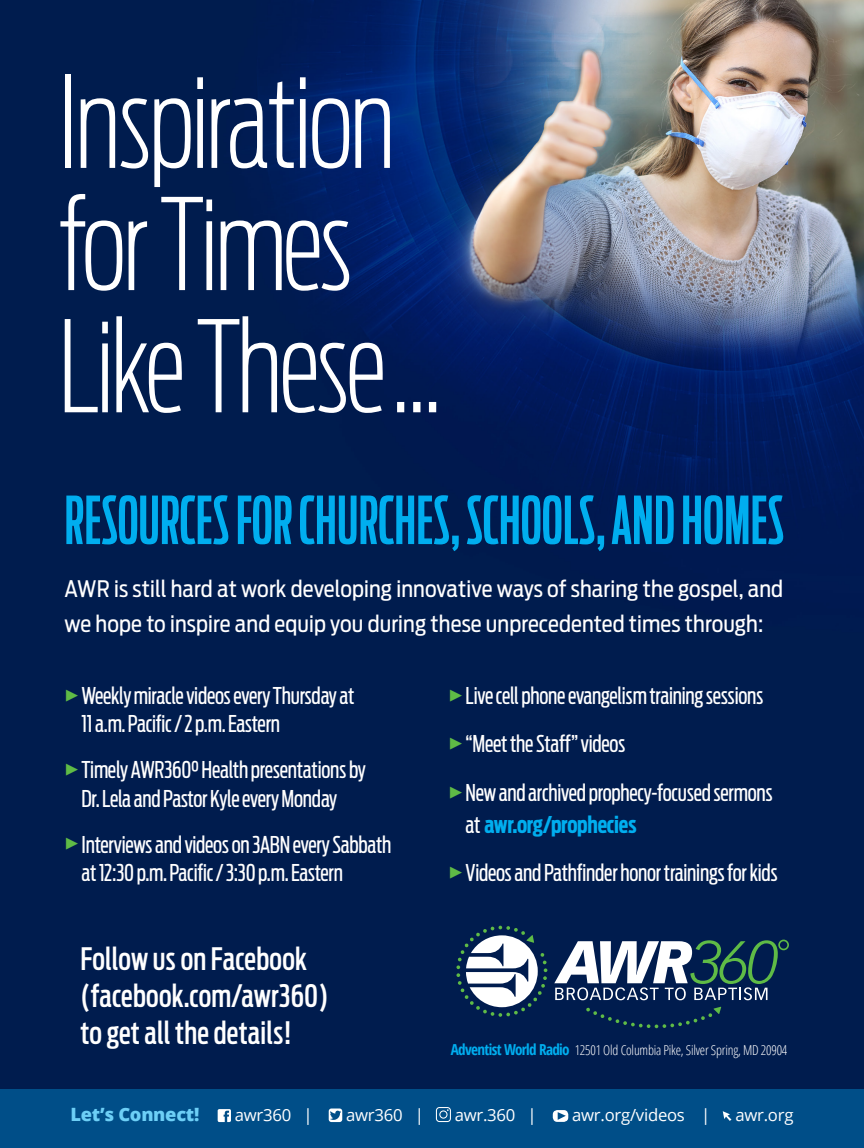
<style>
.page{position:relative;width:864px;height:1148px;background:#fff}
.page>*{position:absolute;margin:0;border:0;box-sizing:border-box;transform-origin:0 0}
.t1{font:200 125.85px/122.1px "Antenna Extra Cond";letter-spacing:-.025em;color:#fff}
.t2{font:500 65.4px "Antenna Comp";letter-spacing:.005em;color:#00aeef}
.t3{font:500 30.75px/36.9px "Antenna Extra Cond";letter-spacing:.01em;color:#fff}
.t4{font:22.95px/28.7px "Antenna Extra Cond";letter-spacing:-.01em;color:#fff}
.t5{font:22.65px/35px "Antenna Cond";letter-spacing:.005em;color:#fff}
.t6{font:800 18.3px "Open Sans";letter-spacing:-.015em;color:#6dcff6}
.t7{font:16.65px "Open Sans";letter-spacing:-.015em;color:#fff}
.t8{font:300 13.65px "Open Sans Condensed";letter-spacing:-.015em;color:#fff}
.s1{color:#5fbb46}
.s2{font-weight:700;color:#00aeef}
.s3{font-family:"Open Sans";font-weight:700;font-stretch:condensed;font-size:15.15px;color:#00aeef}
</style>
<div class="page">
<img style="left:0;top:0;width:864px;height:1089px">
<div style="left:0;top:1089px;width:864px;height:59px;background:#004e88"></div>
<svg style="left:218px;top:1109px;width:13px;height:13px"></svg>
<svg style="left:329px;top:1108px;width:13px;height:14px"></svg>
<svg style="left:436px;top:1107px;width:15px;height:15px"></svg>
<svg style="left:553px;top:1110px;width:15px;height:11px"></svg>
<svg style="left:723px;top:1111px;width:9px;height:9px"></svg>
<svg style="left:554px;top:939px;width:235px;height:61px"></svg>
<svg style="left:586px;top:1006px;width:135px;height:22px;background:#06274d"></svg>
<svg style="left:456px;top:925px;width:91px;height:91px"></svg>
<h1 class="t1" style="left:58px;top:61px;width:385px">Inspiration for Times<br>Like These …</h1>
<h2 class="t2" style="left:64px;top:481px;width:721px">RESOURCES FOR CHURCHES, SCHOOLS, AND HOMES</h2>
<p class="t5" style="left:64px;top:571px;width:720px">AWR is still hard at work developing innovative ways of sharing the gospel, and we hope to inspire and equip you during these unprecedented times through:</p>
<p class="t4" style="left:81px;top:681px;width:275px;text-indent:-17px"><span class="s1">▶</span>Weekly miracle videos every Thursday at<br>11 a.m. Pacific/2 p.m. Eastern</p>
<p class="t4" style="left:64px;top:755px;width:303px;text-align:center"><span class="s1">▶</span>Timely AWR360° Health presentations by<br>Dr. Lela and Pastor Kyle every Monday</p>
<p class="t4" style="left:81px;top:830px;width:311px;text-indent:-17px"><span class="s1">▶</span>Interviews and videos on 3ABN every Sabbath at 12:30 p.m. Pacific/3:30 p.m. Eastern</p>
<h3 class="t3" style="left:81px;top:940px;width:250px">Follow us on Facebook (facebook.com/awr360) to get all the details!</h3>
<p class="t4" style="left:449px;top:671px;width:326px;line-height:48.6px"><span class="s1">▶</span>Live cell phone evangelism training sessions <span class="s1">▶</span>“Meet the Staff” videos<br><span class="s1">▶</span>New and archived prophecy-focused sermons</p>
<p class="t4" style="left:449px;top:800px;width:331px;line-height:48.6px;text-indent:17px">at <span class="s2">awr.org/prophecies<br></span><span class="s1">▶</span>Videos and Pathfinder honor trainings for kids</p>
<p class="t8" style="left:451px;top:1041px;width:338px"><span class="s3">Adventist World Radio</span> 12501 Old Columbia Pike, Silver Spring, MD 20904</p>
<p class="t6" style="left:70px;top:1100px;width:130px">Let’s Connect!</p>
<p class="t7" style="left:235px;top:1103px;width:79px">awr360 |</p>
<p class="t7" style="left:346px;top:1103px;width:79px">awr360 |</p>
<p class="t7" style="left:455px;top:1103px;width:84px">awr.360 |</p>
<p class="t7" style="left:572px;top:1103px;width:140px">awr.org/videos |</p>
<p class="t7" style="left:735px;top:1103px;width:60px">awr.org</p>
</div>
